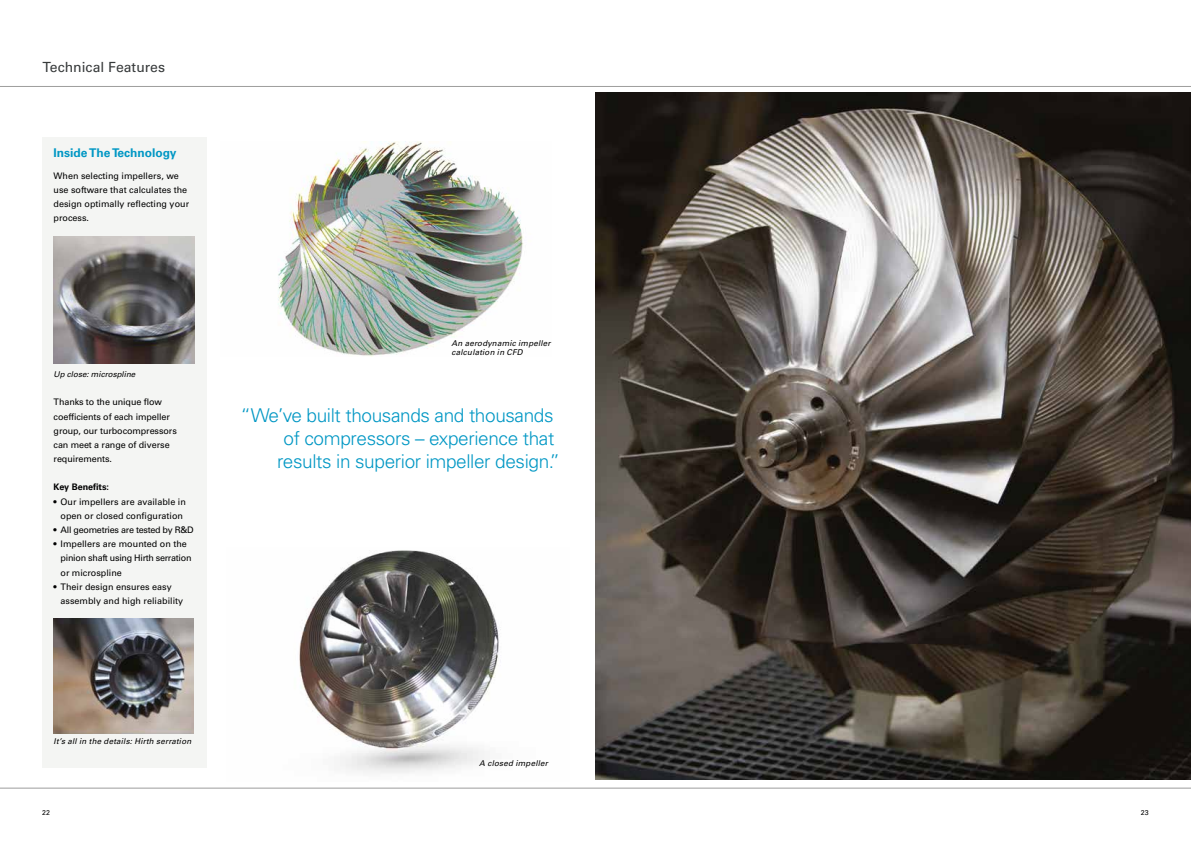
<style>
.page{position:relative;width:1191px;height:842px;background:#fff}
.page>*{position:absolute;margin:0;border:0;box-sizing:border-box;transform-origin:0 0}
.t1{font:300 19px "Univers LT Std";letter-spacing:-.02em;color:#0097c4}
.t2{font:14px "Univers LT Std";color:#373a3b}
.t3{font:700 12px "Univers LT Std";color:#0097c4}
.t4{font:9px/14.2px "Univers LT Std";color:#000}
.t5{font:9px "Univers LT Std";letter-spacing:-.03em;color:#000}
.t6{font:700 9px "Univers LT Std";color:#000}
.t7{font:italic 8px/9px "Univers LT Std";letter-spacing:.025em;color:#000}
.t8{font:italic 8px "Univers LT Std";color:#000}
.t9{font:7px "Univers LT Std";color:#000}
</style>
<div class="page">
<hr style="left:0;top:86px;width:1191px;height:1px;background:#9d9d9c">
<hr style="left:0;top:788px;width:1191px;height:1px;background:#9d9d9c">
<img style="left:299px;top:550px;width:202px;height:224px">
<img style="left:278px;top:141px;width:245px;height:215px">
<img style="left:595px;top:92px;width:596px;height:688px">
<div style="left:43px;top:137px;width:164px;height:631px;background:#f4f5f3"></div>
<img style="left:54px;top:236px;width:140px;height:128px">
<img style="left:54px;top:618px;width:140px;height:115px">
<h2 class="t2" style="left:43px;top:59px;width:124px">Technical Features</h2>
<h3 class="t3" style="left:54px;top:146px;width:124px">Inside The Technology</h3>
<p class="t4" style="left:54px;top:168px;width:137px">When selecting impellers, we use software that calculates the design optimally reflecting your process.</p>
<p class="t8" style="left:54px;top:369px;width:83px">Up close: microspline</p>
<p class="t4" style="left:54px;top:395px;width:125px">Thanks to the unique flow coefficients of each impeller group, our turbocompressors can meet a range of diverse requirements.</p>
<p class="t6" style="left:54px;top:482px;width:57px">Key Benefits:</p>
<p class="t4" style="left:54px;top:494px;width:134px;text-align:center">• Our impellers are available in open or closed configuration</p>
<p class="t5" style="left:54px;top:524px;width:142px">• All geometries are tested by R&amp;D</p>
<p class="t4" style="left:61px;top:537px;width:132px;text-indent:-7px">• Impellers are mounted on the pinion shaft using Hirth serration or microspline</p>
<p class="t4" style="left:61px;top:579px;width:124px;text-indent:-7px">• Their design ensures easy assembly and high reliability</p>
<p class="t7" style="left:451px;top:339px;width:101px">An aerodynamic impeller calculation in CFD</p>
<h1 class="t1" style="left:240px;top:404px;width:315px">“We’ve built thousands and thousands</h1>
<h1 class="t1" style="left:283px;top:427px;width:272px">of compressors – experience that</h1>
<h1 class="t1" style="left:277px;top:449px;width:284px">results in superior impeller design.”</h1>
<p class="t7" style="left:54px;top:737px;width:139px">It’s all in the details: Hirth serration</p>
<p class="t7" style="left:479px;top:759px;width:70px">A closed impeller</p>
<p class="t9" style="left:42px;top:808px;width:9px">22</p>
<p class="t9" style="left:1140px;top:809px;width:9px">23</p>
</div>
